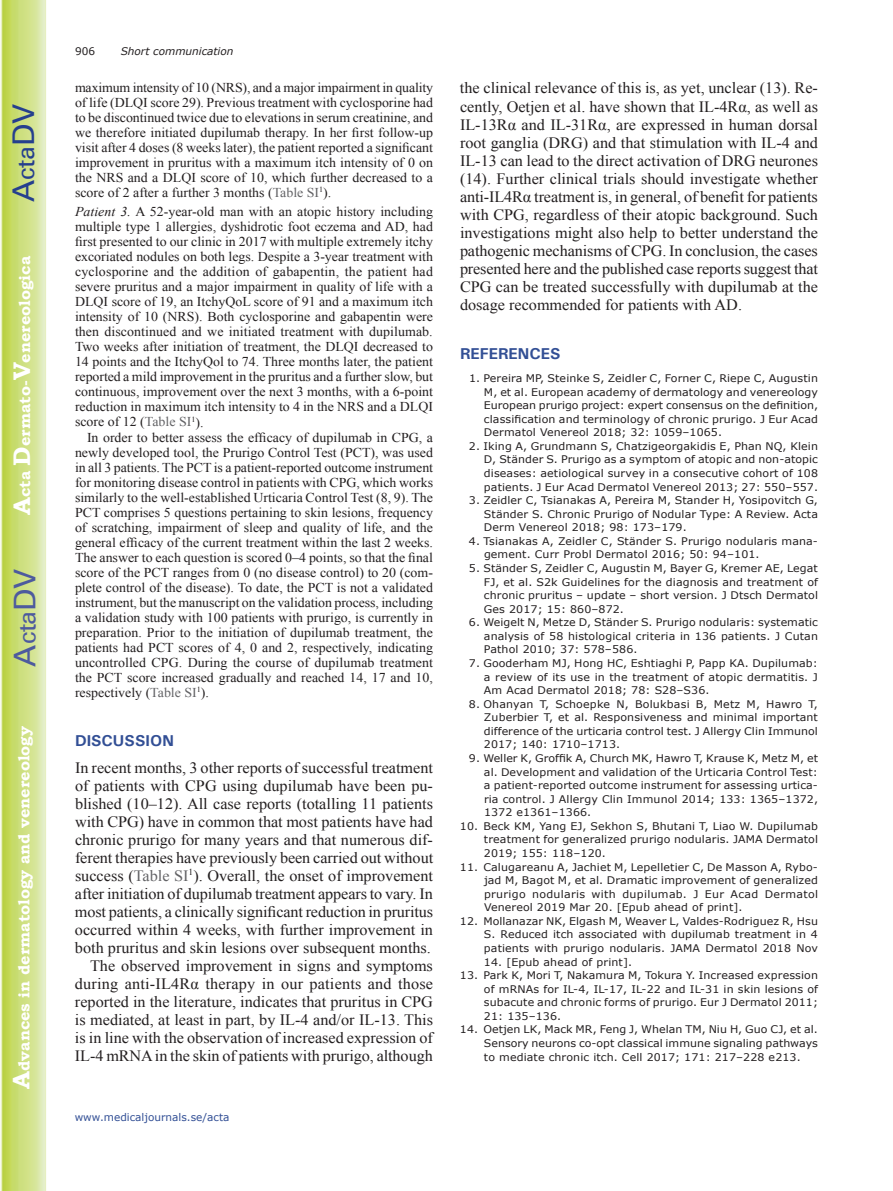
<style>
.page{position:relative;width:893px;height:1191px;background:#fff}
.page>*{position:absolute;margin:0;border:0;box-sizing:border-box;transform-origin:0 0}
.t1{font:30px "Univers";color:#4d5a9e}
.t2{font:30px "Univers";color:#253f8e}
.t3{font:15.75px/18px "Times New Roman";color:#231f20;text-align:right}
.t4{font:700 15.75px "Bookman Old Style";color:#fff}
.t5{font:700 15.75px "Univers";color:#324f95}
.t6{font:13.5px/15px "Times New Roman";color:#231f20;text-align:justify}
.t7{font:10.5px/13.5px "Verdana";letter-spacing:.01em;color:#231f20;text-align:justify;scale:1.05 1}
.t8{font:10.5px "Verdana";color:#324f95}
.t9{font:italic 10.5px "Verdana";color:#231f20}
.t10{font:10.5px "Verdana";letter-spacing:.01em;color:#231f20}
.s1{font-size:24px}
.s2{color:#636366}
.s3{font-style:italic}
</style>
<div class="page">
<svg style="left:1px;top:0;width:45px;height:1191px;background:#cfe084"></svg>
<h1 class="t2" style="left:6px;top:202px;width:100px;rotate:-90deg">A<span class="s1">cta</span>DV</h1>
<h2 class="t4" style="left:15px;top:515px;width:260px;rotate:-90deg"><span class="s1">A</span>cta <span class="s1">D</span>ermato-<span class="s1">V</span>enereologica</h2>
<h1 class="t1" style="left:7px;top:666px;width:100px;rotate:-90deg">A<span class="s1">cta</span>DV</h1>
<h2 class="t4" style="left:15px;top:1088px;width:364px;rotate:-90deg"><span class="s1">A</span>dvances in dermatology and venereology</h2>
<p class="t10" style="left:75px;top:44px;width:22px">906</p>
<p class="t9" style="left:121px;top:44px;width:114px">Short communication</p>
<p class="t6" style="left:75px;top:80px;width:360px">maximum intensity of 10 (NRS), and a major impairment in quality of life (DLQI score 29). Previous treatment with cyclosporine had to be discontinued twice due to elevations in serum creatinine, and we therefore initiated dupilumab therapy. In her first follow-up visit after 4 doses (8 weeks later), the patient reported a significant improvement in pruritus with a maximum itch intensity of 0 on the NRS and a DLQI score of 10, which further decreased to a score of 2 after a further 3 months (<span class="s2">Table SI</span><sup>1</sup>).</p>
<p class="t6" style="left:75px;top:204px;width:360px"><span class="s3">Patient 3.</span> A 52-year-old man with an atopic history including multiple type 1 allergies, dyshidrotic foot eczema and AD, had first presented to our clinic in 2017 with multiple extremely itchy excoriated nodules on both legs. Despite a 3-year treatment with cyclosporine and the addition of gabapentin, the patient had severe pruritus and a major impairment in quality of life with a DLQI score of 19, an ItchyQoL score of 91 and a maximum itch intensity of 10 (NRS). Both cyclosporine and gabapentin were then discontinued and we initiated treatment with dupilumab.<br>Two weeks after initiation of treatment, the DLQI decreased to 14 points and the ItchyQol to 74. Three months later, the patient reported a mild improvement in the pruritus and a further slow, but continuous, improvement over the next 3 months, with a 6-point reduction in maximum itch intensity to 4 in the NRS and a DLQI score of 12 (<span class="s2">Table SI</span><sup>1</sup>).</p>
<p class="t6" style="left:75px;top:429px;width:360px;text-indent:12px">In order to better assess the efficacy of dupilumab in CPG, a newly developed tool, the Prurigo Control Test (PCT), was used in all 3 patients. The PCT is a patient-reported outcome instrument for monitoring disease control in patients with CPG, which works similarly to the well-established Urticaria Control Test (8, 9). The PCT comprises 5 questions pertaining to skin lesions, frequency of scratching, impairment of sleep and quality of life, and the general efficacy of the current treatment within the last 2 weeks.<br>The answer to each question is scored 0–4 points, so that the final score of the PCT ranges from 0 (no disease control) to 20 (com&shy;plete control of the disease). To date, the PCT is not a validated instrument, but the manuscript on the validation process, including a validation study with 100 patients with prurigo, is currently in preparation. Prior to the initiation of dupilumab treatment, the patients had PCT scores of 4, 0 and 2, respectively, indicating uncontrolled CPG. During the course of dupilumab treatment the PCT score increased gradually and reached 14, 17 and 10, respectively (<span class="s2">Table SI</span><sup>1</sup>).</p>
<h2 class="t5" style="left:75px;top:730px;width:100px">DISCUSSION</h2>
<p class="t3" style="left:75px;top:758px;width:360px">In recent months, 3 other reports of successful treatment of patients with CPG using dupilumab have been pu&shy;blished (10–12). All case reports (totalling 11 patients with CPG) have in common that most patients have had chronic prurigo for many years and that numerous dif&shy;ferent therapies have previously been carried out without success (<span class="s2">Table SI</span><sup>1</sup>). Overall, the onset of improvement after initiation of dupilumab treatment appears to vary. In most patients, a clinically significant reduction in pruritus occurred within 4 weeks, with further improvement in both pruritus and skin lesions over subsequent months.<br>The observed improvement in signs and symptoms during anti-IL4Rα therapy in our patients and those reported in the literature, indicates that pruritus in CPG is mediated, at least in part, by IL-4 and/or IL-13. This is in line with the observation of increased expression of IL-4 mRNA in the skin of patients with prurigo, although</p>
<p class="t8" style="left:75px;top:1110px;width:156px">www.medicaljournals.se/acta</p>
<p class="t3" style="left:460px;top:79px;width:360px;text-align:justify">the clinical relevance of this is, as yet, unclear (13). Re&shy;cently, Oetjen et al. have shown that IL-4Rα, as well as IL-13Rα and IL-31Rα, are expressed in human dorsal root ganglia (DRG) and that stimulation with IL-4 and IL-13 can lead to the direct activation of DRG neurones (14). Further clinical trials should investigate whether anti-IL4Rα treatment is, in general, of benefit for patients with CPG, regardless of their atopic background. Such investigations might also help to better understand the pathogenic mechanisms of CPG. In conclusion, the cases presented here and the published case reports suggest that CPG can be treated successfully with dupilumab at the dosage recommended for patients with AD.</p>
<h2 class="t5" style="left:460px;top:344px;width:102px">REFERENCES</h2>
<p class="t7" style="left:484px;top:371px;width:320px;text-indent:-15px">1. Pereira MP, Steinke S, Zeidler C, Forner C, Riepe C, Augustin M, et al. European academy of dermatology and venereology European prurigo project: expert consensus on the definition, classification and terminology of chronic prurigo. J Eur Acad Dermatol Venereol 2018; 32: 1059–1065.</p>
<p class="t7" style="left:484px;top:439px;width:320px;text-indent:-15px">2. Iking A, Grundmann S, Chatzigeorgakidis E, Phan NQ, Klein D, Ständer S. Prurigo as a symptom of atopic and non-atopic diseases: aetiological survey in a consecutive cohort of 108 patients. J Eur Acad Dermatol Venereol 2013; 27: 550–557.</p>
<p class="t7" style="left:484px;top:493px;width:320px;text-indent:-15px">3. Zeidler C, Tsianakas A, Pereira M, Stander H, Yosipovitch G, Ständer S. Chronic Prurigo of Nodular Type: A Review. Acta Derm Venereol 2018; 98: 173–179.</p>
<p class="t7" style="left:484px;top:534px;width:320px;text-indent:-15px">4. Tsianakas A, Zeidler C, Ständer S. Prurigo nodularis mana&shy;gement. Curr Probl Dermatol 2016; 50: 94–101.</p>
<p class="t7" style="left:484px;top:561px;width:320px;text-indent:-15px">5. Ständer S, Zeidler C, Augustin M, Bayer G, Kremer AE, Legat FJ, et al. S2k Guidelines for the diagnosis and treatment of chronic pruritus – update – short version. J Dtsch Dermatol Ges 2017; 15: 860–872.</p>
<p class="t7" style="left:484px;top:616px;width:320px;text-indent:-15px">6. Weigelt N, Metze D, Ständer S. Prurigo nodularis: systematic analysis of 58 histological criteria in 136 patients. J Cutan Pathol 2010; 37: 578–586.</p>
<p class="t7" style="left:484px;top:656px;width:320px;text-indent:-15px">7. Gooderham MJ, Hong HC, Eshtiaghi P, Papp KA. Dupilumab: a review of its use in the treatment of atopic dermatitis. J Am Acad Dermatol 2018; 78: S28–S36.</p>
<p class="t7" style="left:484px;top:697px;width:320px;text-indent:-15px">8. Ohanyan T, Schoepke N, Bolukbasi B, Metz M, Hawro T, Zuberbier T, et al. Responsiveness and minimal important difference of the urticaria control test. J Allergy Clin Immunol 2017; 140: 1710–1713.</p>
<p class="t7" style="left:484px;top:751px;width:320px;text-indent:-15px">9. Weller K, Groffik A, Church MK, Hawro T, Krause K, Metz M, et al. Development and validation of the Urticaria Control Test: a patient-reported outcome instrument for assessing urtica&shy;ria control. J Allergy Clin Immunol 2014; 133: 1365–1372, 1372 e1361–1366.</p>
<p class="t7" style="left:484px;top:819px;width:320px;text-indent:-24px">10. Beck KM, Yang EJ, Sekhon S, Bhutani T, Liao W. Dupilumab treatment for generalized prurigo nodularis. JAMA Dermatol 2019; 155: 118–120.</p>
<p class="t7" style="left:484px;top:860px;width:320px;text-indent:-24px">11. Calugareanu A, Jachiet M, Lepelletier C, De Masson A, Rybo&shy;jad M, Bagot M, et al. Dramatic improvement of generalized prurigo nodularis with dupilumab. J Eur Acad Dermatol Venereol 2019 Mar 20. [Epub ahead of print].</p>
<p class="t7" style="left:484px;top:914px;width:320px;text-indent:-24px">12. Mollanazar NK, Elgash M, Weaver L, Valdes-Rodriguez R, Hsu S. Reduced itch associated with dupilumab treatment in 4 patients with prurigo nodularis. JAMA Dermatol 2018 Nov</p>
<p class="t7" style="left:484px;top:955px;width:143px">14. [Epub ahead of print].</p>
<p class="t7" style="left:484px;top:968px;width:320px;text-indent:-24px">13. Park K, Mori T, Nakamura M, Tokura Y. Increased expression of mRNAs for IL-4, IL-17, IL-22 and IL-31 in skin lesions of subacute and chronic forms of prurigo. Eur J Dermatol 2011; 21: 135–136.</p>
<p class="t7" style="left:484px;top:1023px;width:320px;text-indent:-24px">14. Oetjen LK, Mack MR, Feng J, Whelan TM, Niu H, Guo CJ, et al.<br>Sensory neurons co-opt classical immune signaling pathways to mediate chronic itch. Cell 2017; 171: 217–228 e213.</p>
</div>
